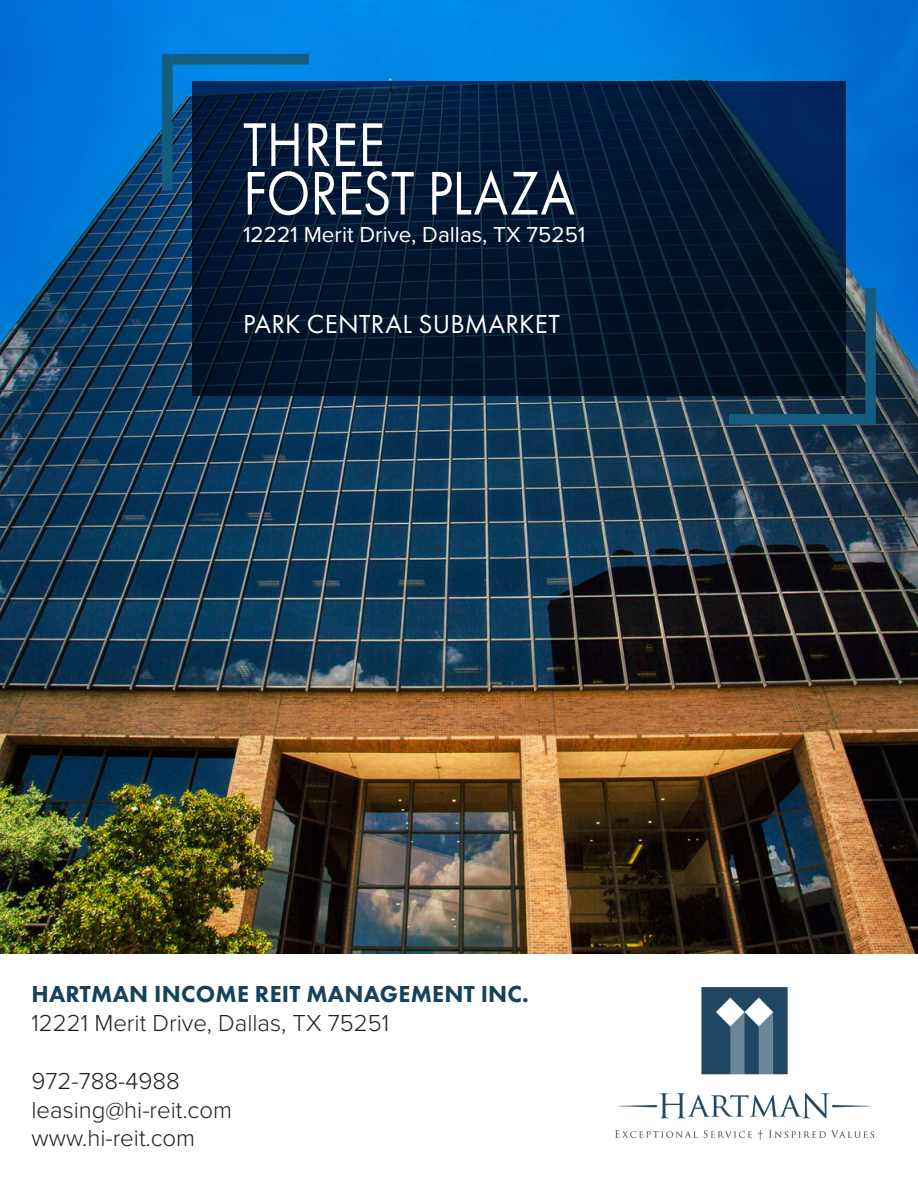
<style>
.page{position:relative;width:918px;height:1188px;background:#fff}
.page>*{position:absolute;margin:0;border:0;box-sizing:border-box;transform-origin:0 0}
.t1{font:63.75px "Futura PT";letter-spacing:-.005em;color:#fff;scale:.87 1}
.t2{font:27px "Futura PT";letter-spacing:.01em;color:#fff}
.t3{font:300 24px "Proxima Nova";color:#231f20}
.t4{font:800 24px "Futura PT";letter-spacing:.01em;color:#15435d}
.t5{font:22.5px "Proxima Nova";color:#fff}
</style>
<div class="page">
<img style="left:0;top:0;width:918px;height:954px">
<svg style="left:192px;top:81px;width:653px;height:315px;background:#031832"></svg>
<div style="left:172px;top:54px;width:137px;height:10px;background:#155d7e"></div>
<div style="left:162px;top:54px;width:10px;height:136px;background:#155d7e"></div>
<div style="left:729px;top:414px;width:136px;height:10px;background:#155d7e"></div>
<div style="left:865px;top:288px;width:11px;height:136px;background:#155d7e"></div>
<img style="left:616px;top:988px;width:258px;height:151px">
<p class="t1" style="left:243px;top:107px;width:165px">THREE</p>
<p class="t1" style="left:243px;top:155px;width:383px">FOREST PLAZA</p>
<p class="t5" style="left:243px;top:217px;width:344px">12221 Merit Drive, Dallas, TX 75251</p>
<p class="t2" style="left:243px;top:308px;width:318px">PARK CENTRAL SUBMARKET</p>
<p class="t4" style="left:32px;top:979px;width:499px">HARTMAN INCOME REIT MANAGEMENT INC.</p>
<p class="t3" style="left:32px;top:1005px;width:359px">12221 Merit Drive, Dallas, TX 75251</p>
<p class="t3" style="left:32px;top:1063px;width:150px">972-788-4988</p>
<p class="t3" style="left:32px;top:1092px;width:202px">leasing@hi-reit.com</p>
<p class="t3" style="left:32px;top:1120px;width:165px">www.hi-reit.com</p>
</div>
